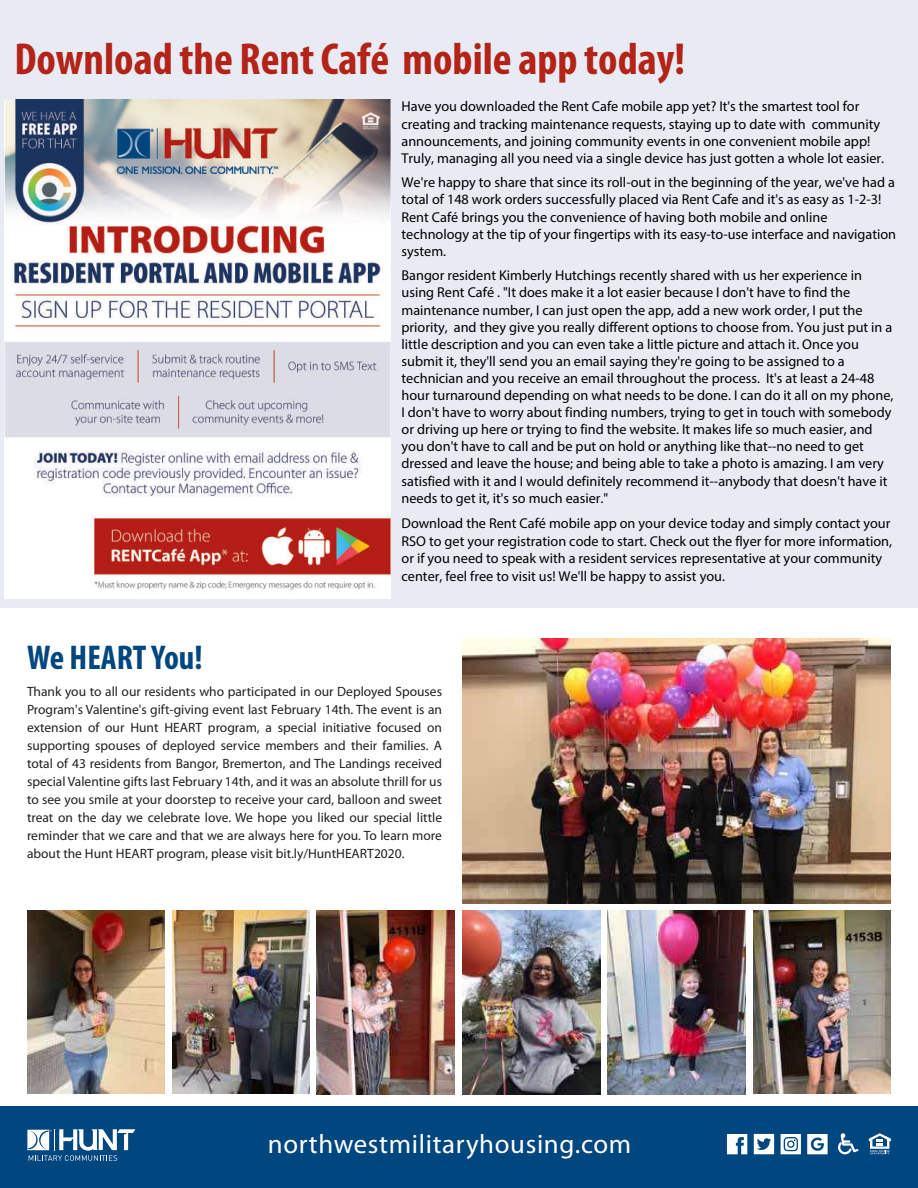
<style>
.page{position:relative;width:918px;height:1188px;background:#fff}
.page>*{position:absolute;margin:0;border:0;box-sizing:border-box;transform-origin:0 0}
.t1{font:700 condensed 45px "Myriad Pro";color:#b32317}
.t2{font:700 condensed 34.5px "Myriad Pro";color:#00467f}
.t3{font:26.85px "Myriad Pro";letter-spacing:.025em;color:#fff}
.t4{font:14.25px/17.1px "Myriad Pro";color:#000}
.t5{font:13.5px/18px "Myriad Pro";color:#231f20;text-align:justify}
</style>
<div class="page">
<div style="left:0;top:0;width:918px;height:607px;background:#e8ebf3"></div>
<div style="left:0;top:1107px;width:918px;height:81px;background:#00467f"></div>
<svg style="left:27px;top:1129px;width:108px;height:32px"></svg>
<svg style="left:869px;top:1133px;width:22px;height:21px"></svg>
<svg style="left:838px;top:1133px;width:21px;height:21px"></svg>
<svg style="left:727px;top:1134px;width:20px;height:20px"></svg>
<svg style="left:807px;top:1134px;width:21px;height:20px"></svg>
<svg style="left:754px;top:1134px;width:20px;height:20px"></svg>
<svg style="left:781px;top:1134px;width:20px;height:20px"></svg>
<img style="left:753px;top:911px;width:138px;height:183px">
<img style="left:462px;top:911px;width:138px;height:183px">
<img style="left:608px;top:911px;width:137px;height:183px">
<img style="left:27px;top:911px;width:138px;height:183px">
<img style="left:172px;top:911px;width:137px;height:182px">
<img style="left:317px;top:911px;width:138px;height:183px">
<img style="left:462px;top:638px;width:429px;height:265px">
<img style="left:5px;top:99px;width:386px;height:500px">
<h1 class="t1" style="left:14px;top:31px;width:672px">Download the Rent Café mobile app today!</h1>
<p class="t4" style="left:402px;top:98px;width:484px">Have you downloaded the Rent Cafe mobile app yet? It's the smartest tool for creating and tracking maintenance requests, staying up to date with community announcements, and joining community events in one convenient mobile app!<br>Truly, managing all you need via a single device has just gotten a whole lot easier.</p>
<p class="t4" style="left:402px;top:174px;width:496px">We're happy to share that since its roll-out in the beginning of the year, we've had a total of 148 work orders successfully placed via Rent Cafe and it's as easy as 1-2-3!<br>Rent Café brings you the convenience of having both mobile and online technology at the tip of your fingertips with its easy-to-use interface and navigation system.</p>
<p class="t4" style="left:402px;top:267px;width:493px">Bangor resident Kimberly Hutchings recently shared with us her experience in using Rent Café . "It does make it a lot easier because I don't have to find the maintenance number, I can just open the app, add a new work order, I put the priority, and they give you really different options to choose from. You just put in a little description and you can even take a little picture and attach it. Once you submit it, they'll send you an email saying they're going to be assigned to a technician and you receive an email throughout the process. It's at least a 24-48 hour turnaround depending on what needs to be done. I can do it all on my phone, I don't have to worry about finding numbers, trying to get in touch with somebody or driving up here or trying to find the website. It makes life so much easier, and you don't have to call and be put on hold or anything like that--no need to get dressed and leave the house; and being able to take a photo is amazing. I am very satisfied with it and I would definitely recommend it--anybody that doesn't have it needs to get it, it's so much easier."</p>
<p class="t4" style="left:402px;top:514px;width:492px;line-height:17.9px">Download the Rent Café mobile app on your device today and simply contact your RSO to get your registration code to start. Check out the flyer for more information, or if you need to speak with a resident services representative at your community center, feel free to visit us! We'll be happy to assist you.</p>
<h2 class="t2" style="left:27px;top:636px;width:177px">We HEART You!</h2>
<p class="t5" style="left:27px;top:682px;width:417px">Thank you to all our residents who participated in our Deployed Spouses Program's Valentine's gift-giving event last February 14th. The event is an extension of our Hunt HEART program, a special initiative focused on supporting spouses of deployed service members and their families. A total of 43 residents from Bangor, Bremerton, and The Landings received special Valentine gifts last February 14th, and it was an absolute thrill for us to see you smile at your doorstep to receive your card, balloon and sweet treat on the day we celebrate love. We hope you liked our special little reminder that we care and that we are always here for you. To learn more about the Hunt HEART program, please visit bit.ly/HuntHEART2020.</p>
<h3 class="t3" style="left:268px;top:1127px;width:365px">northwestmilitaryhousing.com</h3>
</div>
